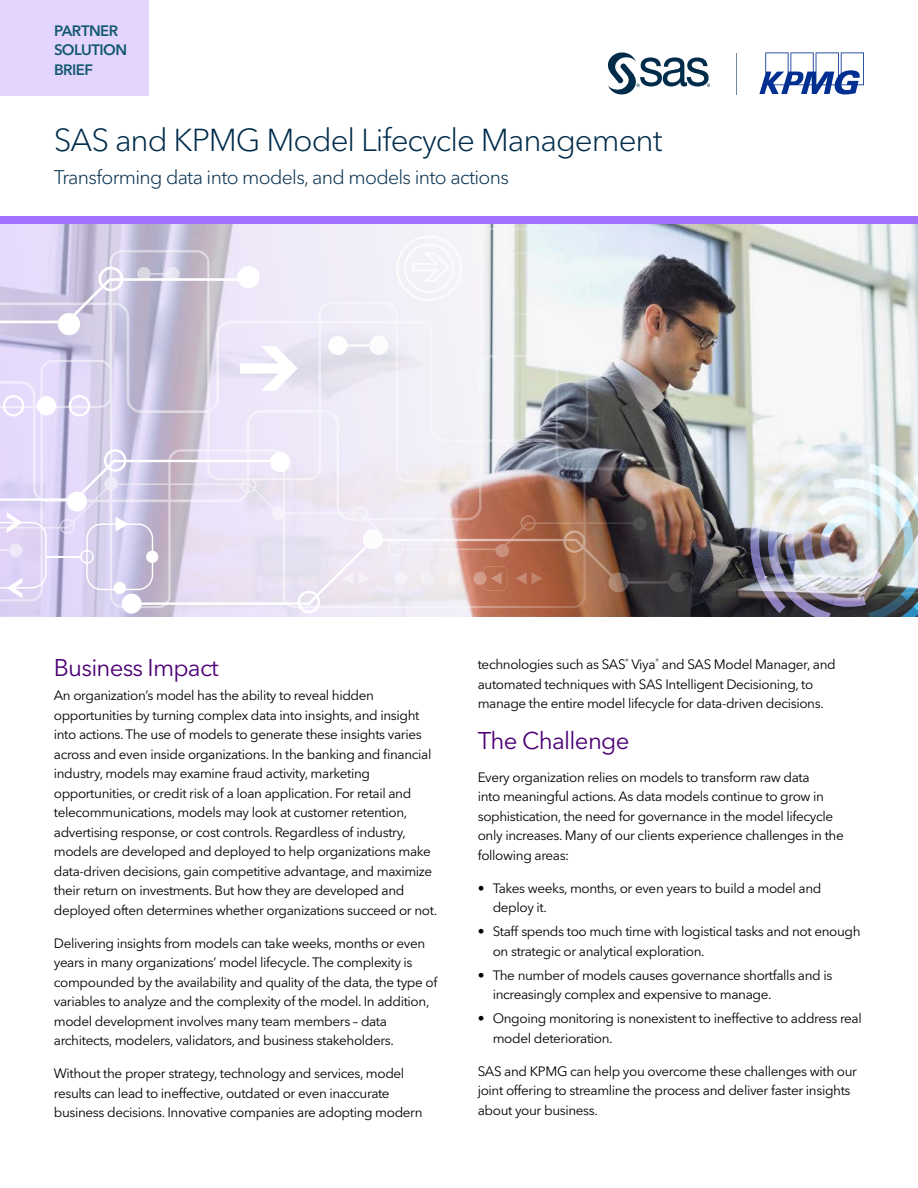
<style>
.page{position:relative;width:918px;height:1188px;background:#fff}
.page>*{position:absolute;margin:0;border:0;box-sizing:border-box;transform-origin:0 0}
.Headline_Title{font:300 31.5px "Avenir Next W1 G";letter-spacing:-.03em;color:#002c4b}
.Subhead-1_Shade_Acce{font:24px "Avenir Next W1 G";letter-spacing:-.035em;color:#4d0076}
.Body{font:24px "Avenir Next W1 G";letter-spacing:-.03em;color:#4d0076}
.Headline_subhead___k{font:300 19.5px "Avenir Next W1 G";letter-spacing:-.035em;color:#002c4b}
.Collateral_Identifie{font:600 15px "Avenir Next W1 G";letter-spacing:-.03em;color:#135970}
.Body-2{font:13.5px/19.5px "Avenir Next W1 G";letter-spacing:-.025em;color:#000}
.Body-3{font:6.15px "Avenir Next W1 G";color:#000}
</style>
<div class="page">
<img style="left:0;top:225px;width:918px;height:392px">
<hr style="left:736px;top:53px;width:1px;height:41px;background:#718498">
<svg style="left:607px;top:52px;width:103px;height:43px"></svg>
<svg style="left:759px;top:52px;width:105px;height:42px"></svg>
<div style="left:0;top:0;width:148px;height:95px;background:#e4d5ff"></div>
<img style="left:750px;top:443px;width:168px;height:174px">
<svg style="left:690px;top:348px;width:1px;height:109px"></svg>
<svg style="left:0;top:228px;width:690px;height:132px"></svg>
<svg style="left:0;top:360px;width:690px;height:248px"></svg>
<div style="left:37px;top:396px;width:19px;height:19px;background:#fff;border-radius:50%"></div>
<svg style="left:3px;top:395px;width:21px;height:21px"></svg>
<svg style="left:69px;top:395px;width:21px;height:21px"></svg>
<div style="left:369px;top:336px;width:19px;height:19px;background:#fff;border-radius:50%"></div>
<div style="left:328px;top:336px;width:20px;height:19px;background:#fff;border-radius:50%"></div>
<hr style="left:342px;top:344px;width:37px;height:3px;background:#fff">
<svg style="left:396px;top:235px;width:66px;height:66px"></svg>
<svg style="left:240px;top:346px;width:58px;height:45px"></svg>
<svg style="left:668px;top:572px;width:20px;height:20px"></svg>
<div style="left:58px;top:313px;width:22px;height:22px;background:#fff;border-radius:50%"></div>
<div style="left:237px;top:266px;width:23px;height:22px;background:#fff;border-radius:50%"></div>
<svg style="left:0;top:262px;width:249px;height:61px;background:#d2cce1"></svg>
<svg style="left:0;top:445px;width:672px;height:168px;background:#ccbcc5"></svg>
<hr style="left:46px;top:556px;width:34px;height:2px;background:#fff">
<div style="left:0;top:216px;width:918px;height:8px;background:#a171ff"></div>
<h1 class="Collateral_Identifie" style="left:54px;top:22px;width:66px">PARTNER</h1>
<h1 class="Collateral_Identifie" style="left:54px;top:41px;width:75px">SOLUTION</h1>
<h1 class="Collateral_Identifie" style="left:54px;top:61px;width:41px">BRIEF</h1>
<h1 class="Headline_Title" style="left:54px;top:121px;width:610px">SAS and KPMG Model Lifecycle Management</h1>
<h2 class="Headline_subhead___k" style="left:54px;top:165px;width:457px">Transforming data into models, and models into actions</h2>
<h2 class="Subhead-1_Shade_Acce" style="left:54px;top:654px;width:167px">Business Impact</h2>
<p class="Body-2" style="left:54px;top:686px;width:385px">An organization’s model has the ability to reveal hidden opportunities by turning complex data into insights, and insight into actions. The use of models to generate these insights varies across and even inside organizations. In the banking and financial industry, models may examine fraud activity, marketing opportunities, or credit risk of a loan application. For retail and telecommunications, models may look at customer retention, advertising response, or cost controls. Regardless of industry, models are developed and deployed to help organizations make data-driven decisions, gain competitive advantage, and maximize their return on investments. But how they are developed and deployed often determines whether organizations succeed or not.</p>
<p class="Body-2" style="left:54px;top:933px;width:385px">Delivering insights from models can take weeks, months or even years in many organizations’ model lifecycle. The complexity is compounded by the availability and quality of the data, the type of variables to analyze and the complexity of the model. In addition, model development involves many team members – data architects, modelers, validators, and business stakeholders.</p>
<p class="Body-2" style="left:54px;top:1064px;width:370px">Without the proper strategy, technology and services, model results can lead to ineffective, outdated or even inaccurate business decisions. Innovative companies are adopting modern</p>
<p class="Body-2" style="left:478px;top:655px;width:180px">technologies such as SAS<sup>®</sup> Viya</p>
<p class="Body-3" style="left:655px;top:657px;width:5px">®</p>
<p class="Body-2" style="left:478px;top:655px;width:360px;text-indent:184px">and SAS Model Manager, and automated techniques with SAS Intelligent Decisioning, to manage the entire model lifecycle for data-driven decisions.</p>
<p class="Body" style="left:478px;top:726px;width:153px">The Challenge</p>
<p class="Body-2" style="left:478px;top:767px;width:368px">Every organization relies on models to transform raw data<br>into meaningful actions. As data models continue to grow in sophistication, the need for governance in the model lifecycle only increases. Many of our clients experience challenges in the following areas:</p>
<p class="Body-2" style="left:493px;top:878px;width:330px;text-indent:-15px">• Takes weeks, months, or even years to build a model and deploy it.</p>
<p class="Body-2" style="left:493px;top:922px;width:369px;text-indent:-15px">• Staff spends too much time with logistical tasks and not enough on strategic or analytical exploration.</p>
<p class="Body-2" style="left:493px;top:965px;width:341px;text-indent:-15px">• The number of models causes governance shortfalls and is increasingly complex and expensive to manage.</p>
<p class="Body-2" style="left:493px;top:1009px;width:371px;text-indent:-15px">• Ongoing monitoring is nonexistent to ineffective to address real model deterioration.</p>
<p class="Body-2" style="left:478px;top:1061px;width:381px">SAS and KPMG can help you overcome these challenges with our joint offering to streamline the process and deliver faster insights about your business.</p>
</div>
